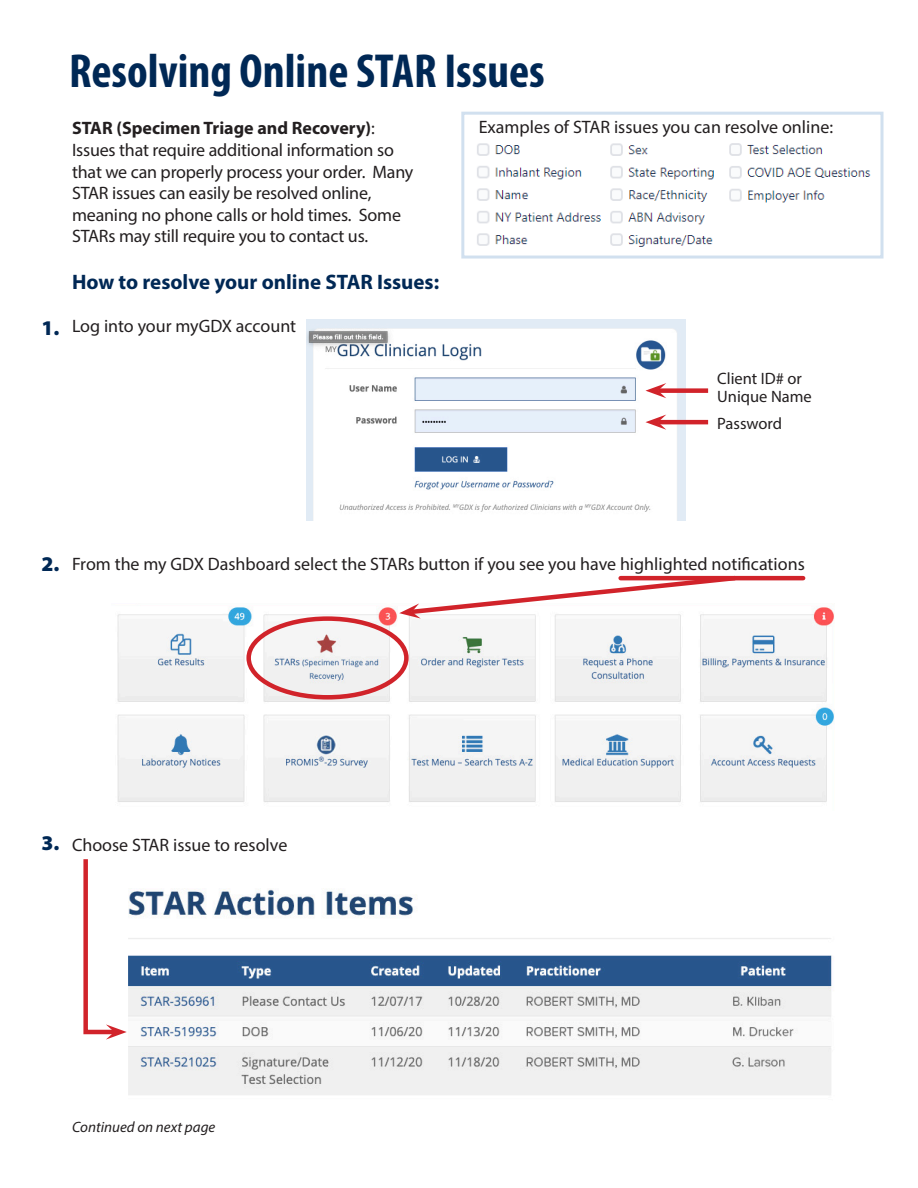
<style>
.page{position:relative;width:918px;height:1188px;background:#fff}
.page>*{position:absolute;margin:0;border:0;box-sizing:border-box;transform-origin:0 0}
.t1{font:700 condensed 48px "Myriad Pro";color:#002855}
.t2{font:700 21px "Myriad Pro";color:#002855}
.t3{font:900 21px "Myriad Pro";color:#002855}
.t4{font:18px/21.6px "Myriad Pro";letter-spacing:-.01em;color:#231f20}
.t5{font:16.5px "Myriad Pro";color:#231f20}
.t6{font:italic 15px "Myriad Pro";color:#231f20}
.s1{font-weight:700}
</style>
<div class="page">
<img style="left:306px;top:319px;width:379px;height:201px">
<img style="left:117px;top:607px;width:717px;height:195px">
<div style="left:246px;top:616px;width:163px;height:84px;border:4px solid #d1232a;border-radius:50%"></div>
<svg style="left:399px;top:575px;width:341px;height:44px"></svg>
<hr style="left:621px;top:576px;width:182px;height:4px;background:#d1232a">
<div style="left:658px;top:388px;width:50px;height:5px;background:#d1232a"></div>
<svg style="left:645px;top:383px;width:21px;height:15px"></svg>
<hr style="left:658px;top:420px;width:50px;height:4px;background:#d1232a">
<svg style="left:645px;top:415px;width:21px;height:15px"></svg>
<img style="left:128px;top:888px;width:704px;height:207px">
<svg style="left:83px;top:859px;width:44px;height:181px"></svg>
<div style="left:461px;top:112px;width:423px;height:147px;background:#fff;border:3px solid #d1e0ef"></div>
<img style="left:477px;top:143px;width:124px;height:103px">
<img style="left:610px;top:143px;width:104px;height:104px">
<img style="left:729px;top:143px;width:142px;height:60px">
<p class="t3" style="left:42px;top:316px;width:19px">1.</p>
<p class="t1" style="left:69px;top:41px;width:477px">Resolving Online STAR Issues</p>
<p class="t4" style="left:72px;top:117px;width:343px"><span class="s1">STAR (Specimen Triage and Recovery)</span>:<br>Issues that require additional information so that we can properly process your order. Many STAR issues can easily be resolved online, meaning no phone calls or hold times. Some STARs may still require you to contact us.</p>
<p class="t2" style="left:72px;top:268px;width:369px">How to resolve your online STAR Issues:</p>
<p class="t4" style="left:72px;top:315px;width:226px">Log into your myGDX account</p>
<p class="t4" style="left:479px;top:115px;width:356px">Examples of STAR issues you can resolve online:</p>
<p class="t5" style="left:717px;top:368px;width:86px">Client ID# or</p>
<p class="t5" style="left:717px;top:386px;width:96px">Unique Name</p>
<p class="t5" style="left:717px;top:413px;width:66px">Password</p>
<p class="t3" style="left:42px;top:552px;width:19px">2.</p>
<p class="t4" style="left:72px;top:553px;width:734px">From the my GDX Dashboard select the STARs button if you see you have highlighted notifications</p>
<p class="t3" style="left:42px;top:831px;width:19px">3.</p>
<p class="t4" style="left:72px;top:834px;width:217px">Choose STAR issue to resolve</p>
<p class="t6" style="left:72px;top:1118px;width:145px">Continued on next page</p>
</div>
